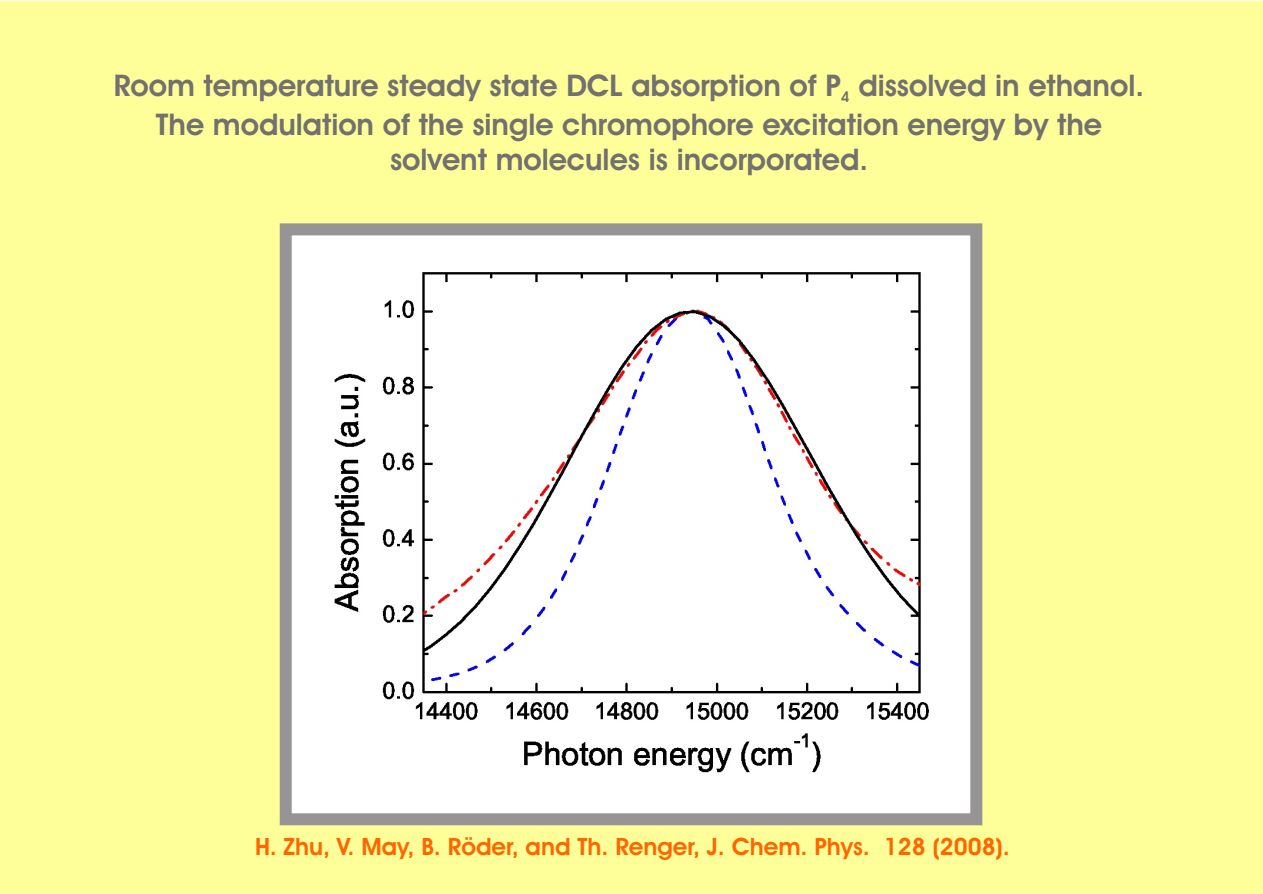
<style>
.page{position:relative;width:1263px;height:894px;background:#fff}
.page>*{position:absolute;margin:0;border:0;box-sizing:border-box;transform-origin:0 0}
.t1{font:700 30px/35.7px "Avant Garde Bk BT";color:#737070;text-align:center}
.t2{font:700 24px "Avant Garde Bk BT";color:#f60}
.t3{font:700 15px "Avant Garde Bk BT";color:#737070}
</style>
<div class="page">
<div style="left:0;top:1px;width:1263px;height:893px;background:#ff9"></div>
<div style="left:293px;top:236px;width:676px;height:576px;background:#fff"></div>
<div style="left:280px;top:223px;width:702px;height:602px;border:12px solid #969494"></div>
<p class="t1" style="left:114px;top:71px;width:1032px">Room temperature steady state DCL absorption of P dissolved in ethanol.</p>
<p class="t3" style="left:841px;top:91px;width:10px">4</p>
<p class="t1" style="left:156px;top:109px;width:948px">The modulation of the single chromophore excitation energy by the solvent molecules is incorporated.</p>
<p class="t2" style="left:255px;top:837px;width:756px">H. Zhu, V. May, B. Röder, and Th. Renger, J. Chem. Phys. 128 (2008).</p>
</div>
